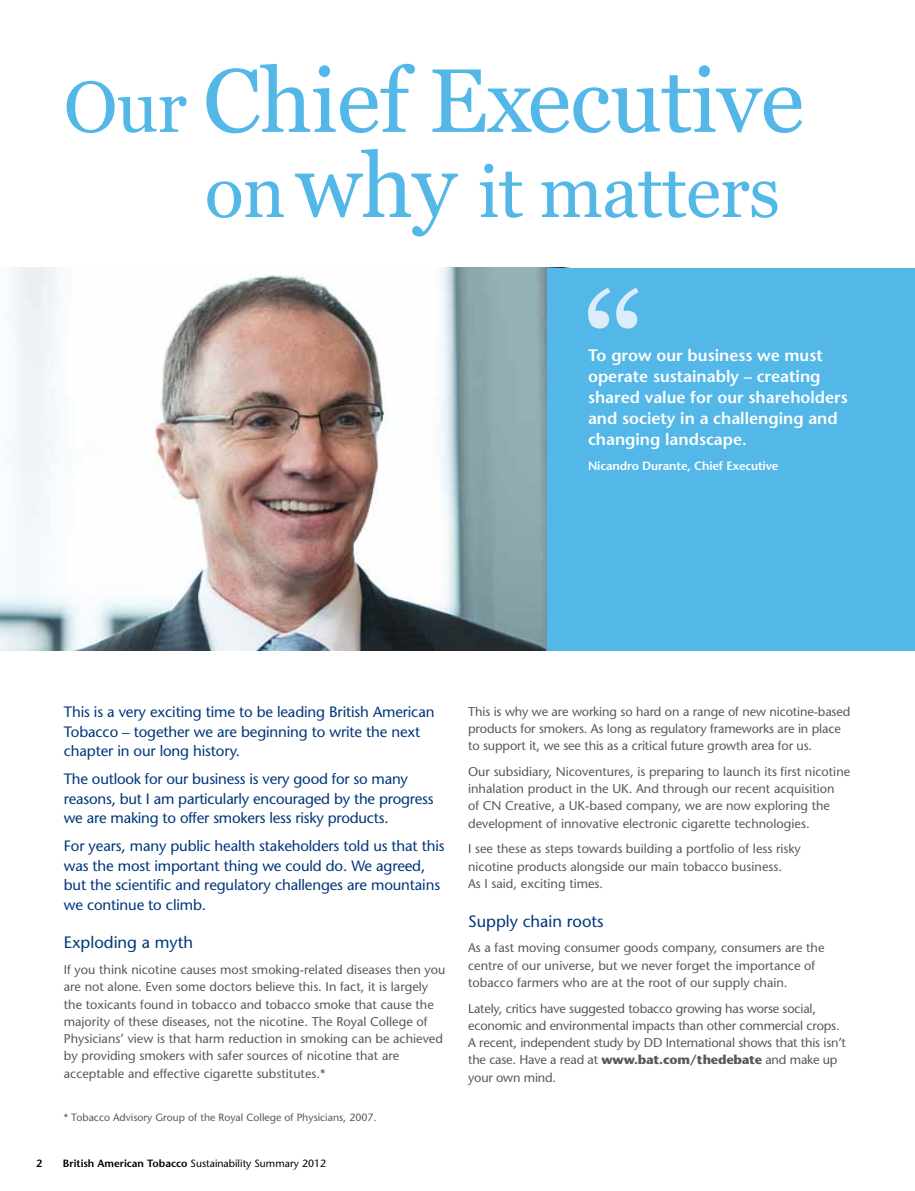
<style>
.page{position:relative;width:915px;height:1191px;background:#fff}
.page>*{position:absolute;margin:0;border:0;box-sizing:border-box;transform-origin:0 0}
.t1{font:90px "Georgia";letter-spacing:-.01em;color:#53b7e8}
.t2{font:72px "Georgia";letter-spacing:-.01em;color:#53b7e8}
.t3{font:600 16.5px/21px "Stone Sans";color:#fff}
.t4{font:16.5px "Stone Sans";color:#00377b}
.t5{font:15px/19.5px "Stone Sans";letter-spacing:-.01em;color:#00377b}
.t6{font:12.75px/17.2px "Stone Sans";color:#58595b}
.t7{font:600 12px "Stone Sans";letter-spacing:-.01em;color:#fff}
.t8{font:10.5px "Stone Sans";color:#58595b}
.t9{font:10.5px "Stone Sans";color:#000}
.t10{font:600 10.5px "Stone Sans";color:#000}
.s1{font-size:72px}
.s2{font-size:90px}
.s3{font-weight:600}
.s4{font-weight:700}
</style>
<div class="page">
<img style="left:0;top:268px;width:547px;height:383px">
<div style="left:547px;top:268px;width:367px;height:383px;background:#53b7e8"></div>
<svg style="left:588px;top:287px;width:50px;height:41px"></svg>
<h1 class="t1" style="left:64px;top:50px;width:741px"><span class="s1">Our</span> Chief Executive</h1>
<h2 class="t2" style="left:205px;top:151px;width:576px">on <span class="s2">why</span> it matters</h2>
<p class="t3" style="left:587px;top:344px;width:261px">To grow our business we must operate sustainably – creating shared value for our shareholders and society in a challenging and changing landscape.</p>
<p class="t7" style="left:587px;top:458px;width:192px">Nicandro Durante, Chief Executive</p>
<p class="t5" style="left:64px;top:702px;width:372px">This is a very exciting time to be leading British American<br>Tobacco – together we are beginning to write the next chapter in our long history.</p>
<p class="t5" style="left:64px;top:769px;width:371px">The outlook for our business is very good for so many reasons, but I am particularly encouraged by the progress we are making to offer smokers less risky products.</p>
<p class="t5" style="left:64px;top:836px;width:382px">For years, many public health stakeholders told us that this was the most important thing we could do. We agreed, but the scientific and regulatory challenges are mountains we continue to climb.</p>
<p class="t4" style="left:64px;top:933px;width:131px">Exploding a myth</p>
<p class="t6" style="left:64px;top:961px;width:383px">If you think nicotine causes most smoking-related diseases then you are not alone. Even some doctors believe this. In fact, it is largely the toxicants found in tobacco and tobacco smoke that cause the majority of these diseases, not the nicotine. The Royal College of Physicians’ view is that harm reduction in smoking can be achieved by providing smokers with safer sources of nicotine that are acceptable and effective cigarette substitutes.*</p>
<p class="t8" style="left:64px;top:1111px;width:314px">* Tobacco Advisory Group of the Royal College of Physicians, 2007.</p>
<p class="t10" style="left:36px;top:1157px;width:8px">2</p>
<p class="t9" style="left:63px;top:1157px;width:264px"><span class="s3">British American Tobacco</span> Sustainability Summary 2012</p>
<p class="t6" style="left:468px;top:702px;width:383px">This is why we are working so hard on a range of new nicotine-based products for smokers. As long as regulatory frameworks are in place to support it, we see this as a critical future growth area for us.</p>
<p class="t6" style="left:468px;top:763px;width:383px">Our subsidiary, Nicoventures, is preparing to launch its first nicotine inhalation product in the UK. And through our recent acquisition<br>of CN Creative, a UK-based company, we are now exploring the development of innovative electronic cigarette technologies.</p>
<p class="t6" style="left:468px;top:840px;width:334px">I see these as steps towards building a portfolio of less risky nicotine products alongside our main tobacco business.<br>As I said, exciting times.</p>
<p class="t4" style="left:468px;top:911px;width:137px">Supply chain roots</p>
<p class="t6" style="left:468px;top:939px;width:358px">As a fast moving consumer goods company, consumers are the centre of our universe, but we never forget the importance of tobacco farmers who are at the root of our supply chain.</p>
<p class="t6" style="left:468px;top:999px;width:379px">Lately, critics have suggested tobacco growing has worse social, economic and environmental impacts than other commercial crops.<br>A recent, independent study by DD International shows that this isn’t the case. Have a read at <span class="s4">www.bat.com/thedebate</span> and make up your own mind.</p>
</div>
